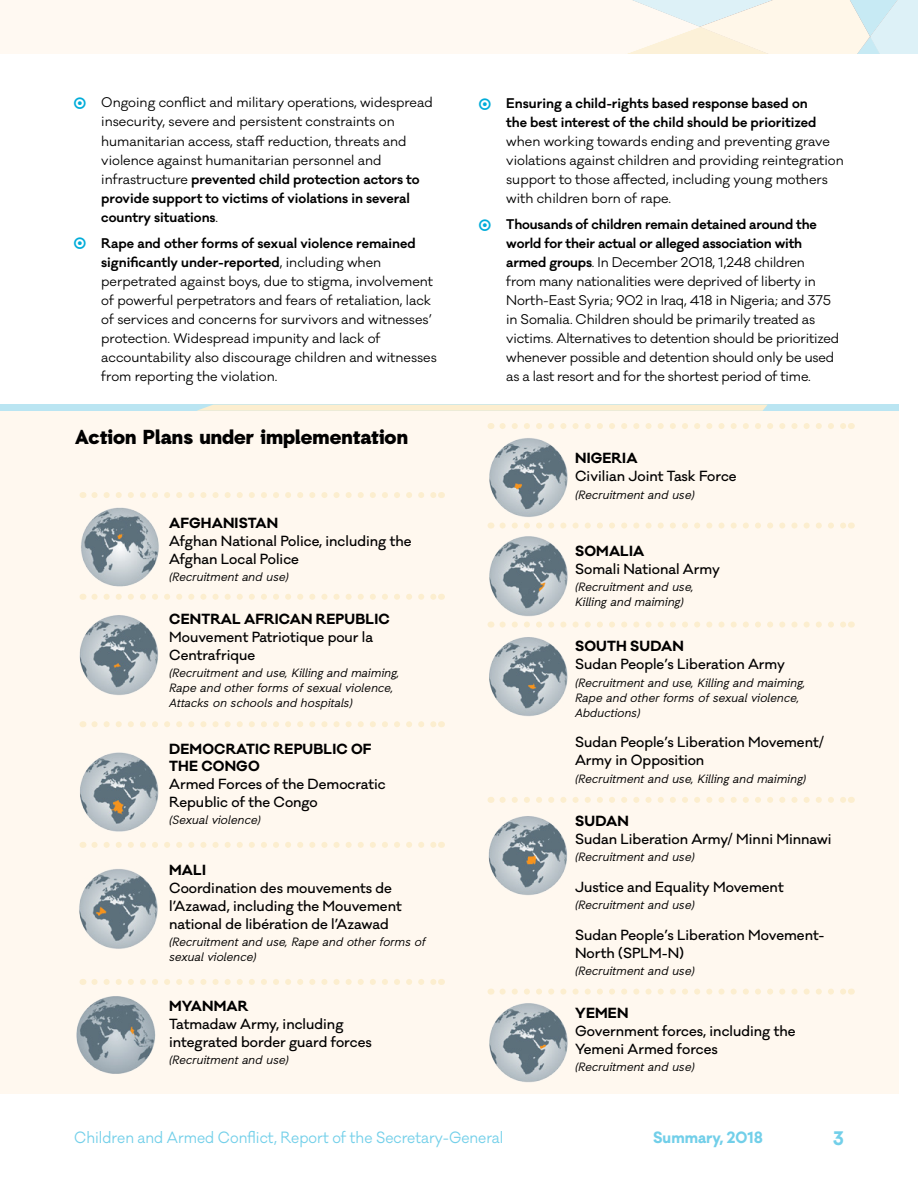
<style>
.page{position:relative;width:918px;height:1188px;background:#fff}
.page>*{position:absolute;margin:0;border:0;box-sizing:border-box;transform-origin:0 0}
.t1{font:900 20.25px "Auxilia";color:#000}
.t2{font:700 18px "Galano Classic";color:#72cfe9;scale:.94 1}
.t3{font:15px "Galano Classic";color:#72cfe9;scale:.94 1}
.t4{font:700 15px "Galano Classic";color:#72cfe9;scale:.94 1}
.t5{font:500 13.5px/18px "Galano Classic";color:#000}
.t6{font:700 13.5px/16.5px "Galano Classic";letter-spacing:.01em;color:#000}
.t7{font:12.9px/19px "Galano Classic";color:#000}
.t8{font:600 12.9px/19px "Galano Classic";color:#000}
.t9{font:italic 12px/15px "Auxilia";color:#000}
.s1{font-weight:600}
</style>
<div class="page">
<svg style="left:473px;top:0;width:445px;height:54px"></svg>
<div style="left:0;top:0;width:473px;height:54px;background:#fff8ef"></div>
<div style="left:0;top:410px;width:899px;height:684px;background:#fff8ef"></div>
<div style="left:0;top:405px;width:899px;height:6px;background:#bae5f2"></div>
<svg style="left:197px;top:405px;width:570px;height:6px;background:#f8edd0"></svg>
<img style="left:81px;top:507px;width:78px;height:80px">
<img style="left:79px;top:615px;width:79px;height:80px">
<img style="left:489px;top:637px;width:79px;height:79px">
<img style="left:80px;top:752px;width:79px;height:80px">
<img style="left:488px;top:816px;width:79px;height:79px">
<img style="left:79px;top:869px;width:79px;height:80px">
<img style="left:489px;top:1003px;width:79px;height:80px">
<img style="left:489px;top:438px;width:79px;height:79px">
<img style="left:489px;top:536px;width:79px;height:81px">
<svg style="left:94px;top:842px;width:341px;height:6px"></svg>
<svg style="left:94px;top:721px;width:341px;height:6px"></svg>
<svg style="left:94px;top:594px;width:341px;height:6px"></svg>
<svg style="left:94px;top:492px;width:341px;height:6px"></svg>
<svg style="left:94px;top:979px;width:341px;height:6px"></svg>
<svg style="left:503px;top:797px;width:342px;height:6px"></svg>
<svg style="left:503px;top:989px;width:342px;height:6px"></svg>
<svg style="left:503px;top:523px;width:342px;height:6px"></svg>
<svg style="left:503px;top:622px;width:342px;height:6px"></svg>
<svg style="left:503px;top:423px;width:342px;height:6px"></svg>
<img style="left:76px;top:996px;width:80px;height:78px">
<p class="t7" style="left:101px;top:93px;width:333px">Ongoing conflict and military operations, widespread insecurity, severe and persistent constraints on humanitarian access, staff reduction, threats and violence against humanitarian personnel and infrastructure <span class="s1">prevented child protection actors to provide support to victims of violations in several country situations</span>.</p>
<p class="t7" style="left:101px;top:233px;width:337px"><span class="s1">Rape and other forms of sexual violence remained significantly under-reported</span>, including when perpetrated against boys, due to stigma, involvement of powerful perpetrators and fears of retaliation, lack of services and concerns for survivors and witnesses’ protection. Widespread impunity and lack of accountability also discourage children and witnesses from reporting the violation.</p>
<h1 class="t1" style="left:75px;top:425px;width:335px">Action Plans under implementation</h1>
<p class="t6" style="left:169px;top:514px;width:110px">AFGHANISTAN</p>
<p class="t5" style="left:169px;top:532px;width:244px">Afghan National Police, including the<br>Afghan Local Police</p>
<p class="t9" style="left:169px;top:569px;width:121px">(Recruitment and use)</p>
<p class="t6" style="left:169px;top:611px;width:222px">CENTRAL AFRICAN REPUBLIC</p>
<p class="t5" style="left:169px;top:628px;width:206px">Mouvement Patriotique pour la<br>Centrafrique</p>
<p class="t9" style="left:169px;top:665px;width:232px">(Recruitment and use, Killing and maiming,<br>Rape and other forms of sexual violence,<br>Attacks on schools and hospitals)</p>
<p class="t6" style="left:169px;top:741px;width:204px">DEMOCRATIC REPUBLIC OF<br>THE CONGO</p>
<p class="t5" style="left:169px;top:775px;width:218px">Armed Forces of the Democratic<br>Republic of the Congo</p>
<p class="t9" style="left:169px;top:812px;width:93px">(Sexual violence)</p>
<p class="t6" style="left:169px;top:862px;width:38px">MALI</p>
<p class="t5" style="left:169px;top:879px;width:234px">Coordination des mouvements de l’Azawad, including the Mouvement national de libération de l’Azawad</p>
<p class="t9" style="left:169px;top:934px;width:258px">(Recruitment and use, Rape and other forms of sexual violence)</p>
<p class="t6" style="left:169px;top:998px;width:81px">MYANMAR</p>
<p class="t5" style="left:169px;top:1015px;width:204px">Tatmadaw Army, including integrated border guard forces</p>
<p class="t9" style="left:169px;top:1052px;width:121px">(Recruitment and use)</p>
<p class="t8" style="left:506px;top:94px;width:312px">Ensuring a child-rights based response based on the best interest of the child should be prioritized</p>
<p class="t7" style="left:506px;top:132px;width:339px">when working towards ending and preventing grave violations against children and providing reintegration support to those affected, including young mothers with children born of rape.</p>
<p class="t7" style="left:506px;top:215px;width:335px"><span class="s1">Thousands of children remain detained around the world for their actual or alleged association with armed groups</span>. In December 2018, 1,248 children<br>from many nationalities were deprived of liberty in North-East Syria; 902 in Iraq, 418 in Nigeria; and 375 in Somalia. Children should be primarily treated as victims. Alternatives to detention should be prioritized whenever possible and detention should only be used as a last resort and for the shortest period of time.</p>
<p class="t6" style="left:575px;top:450px;width:64px">NIGERIA</p>
<p class="t5" style="left:575px;top:468px;width:163px">Civilian Joint Task Force</p>
<p class="t9" style="left:575px;top:487px;width:121px">(Recruitment and use)</p>
<p class="t6" style="left:575px;top:542px;width:71px">SOMALIA</p>
<p class="t5" style="left:575px;top:560px;width:146px">Somali National Army</p>
<p class="t9" style="left:575px;top:579px;width:120px">(Recruitment and use,<br>Killing and maiming)</p>
<p class="t6" style="left:575px;top:638px;width:110px">SOUTH SUDAN</p>
<p class="t5" style="left:575px;top:656px;width:211px">Sudan People’s Liberation Army</p>
<p class="t9" style="left:575px;top:675px;width:232px">(Recruitment and use, Killing and maiming,<br>Rape and other forms of sexual violence,<br>Abductions)</p>
<p class="t5" style="left:575px;top:734px;width:251px">Sudan People’s Liberation Movement/<br>Army in Opposition</p>
<p class="t9" style="left:575px;top:771px;width:232px">(Recruitment and use, Killing and maiming)</p>
<p class="t6" style="left:575px;top:812px;width:55px">SUDAN</p>
<p class="t5" style="left:575px;top:830px;width:258px">Sudan Liberation Army/ Minni Minnawi</p>
<p class="t9" style="left:575px;top:849px;width:121px">(Recruitment and use)</p>
<p class="t5" style="left:575px;top:878px;width:210px">Justice and Equality Movement</p>
<p class="t9" style="left:575px;top:897px;width:121px">(Recruitment and use)</p>
<p class="t5" style="left:575px;top:926px;width:251px">Sudan People’s Liberation Movement-<br>North (SPLM-N)</p>
<p class="t9" style="left:575px;top:963px;width:121px">(Recruitment and use)</p>
<p class="t6" style="left:575px;top:1005px;width:55px">YEMEN</p>
<p class="t5" style="left:575px;top:1022px;width:222px">Government forces, including the<br>Yemeni Armed forces</p>
<p class="t9" style="left:575px;top:1059px;width:121px">(Recruitment and use)</p>
<p class="t3" style="left:74px;top:1128px;width:458px">Children and Armed Conflict, Report of the Secretary-General</p>
<p class="t4" style="left:653px;top:1127px;width:118px">Summary, 2018</p>
<h2 class="t2" style="left:833px;top:1126px;width:13px">3</h2>
</div>
